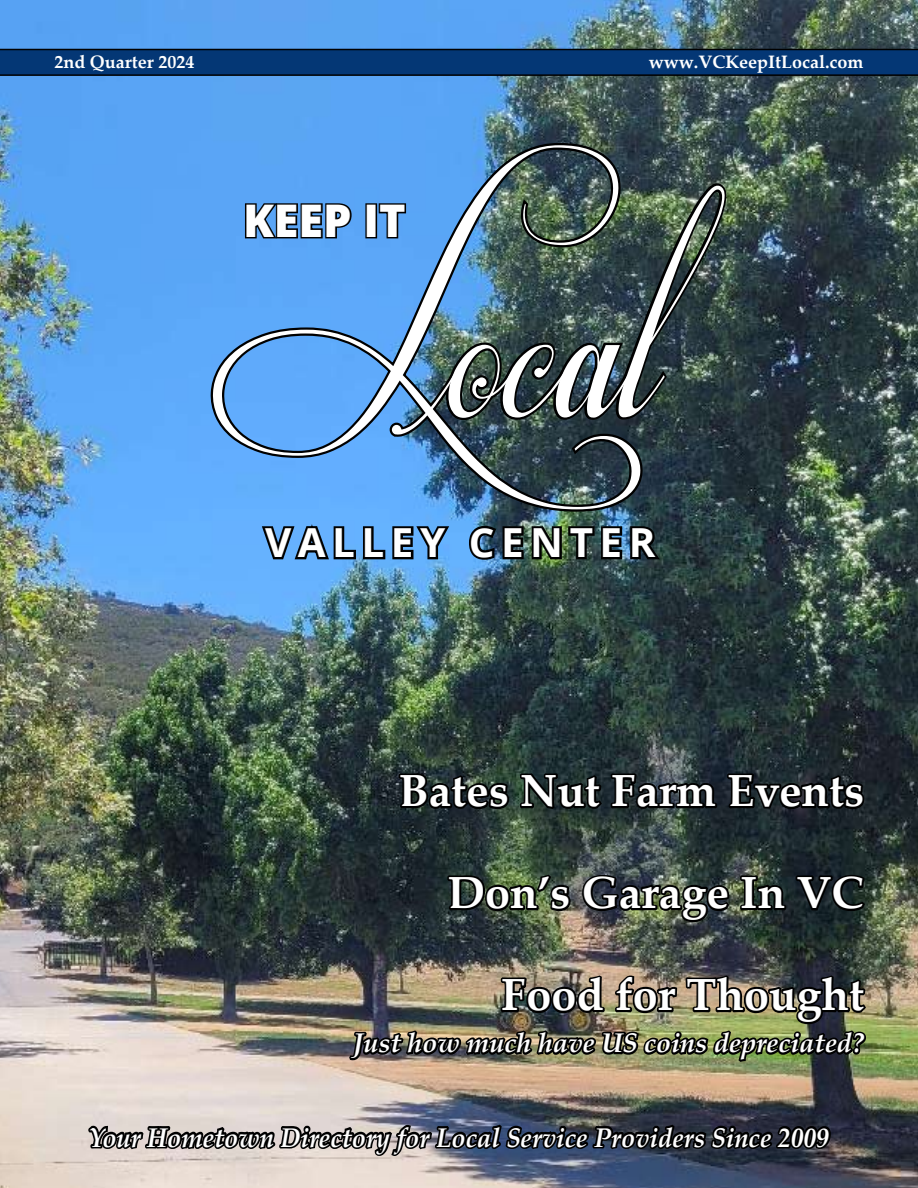
<style>
.page{position:relative;width:918px;height:1188px;background:#fff}
.page>*{position:absolute;margin:0;border:0;box-sizing:border-box;transform-origin:0 0}
.t1{font:432px "Respective 2.0";color:#fff}
.t2{font:700 45px "Palatino Linotype";color:#fff}
.t3{font:800 45px "Open Sans";color:#fff}
.t4{font:700 40.05px "Open Sans";letter-spacing:.16em;color:#fff}
.t5{font:italic 700 27px "Palatino Linotype";color:#fff;scale:.95 1}
.t6{font:italic 700 27px "Palatino Linotype";color:#fff}
.t7{font:700 18px "Palatino Linotype";color:#fff}
</style>
<div class="page">
<img style="left:0;top:0;width:918px;height:1188px">
<svg style="left:0;top:49px;width:918px;height:27px;background:#033169"></svg>
<svg style="left:259px;top:514px;width:194px;height:71px;background:#4e86bc"></svg>
<img style="left:466px;top:523px;width:198px;height:40px">
<img style="left:86px;top:679px;width:783px;height:509px">
<svg style="left:209px;top:141px;width:436px;height:373px;background:#4c86c0"></svg>
<img style="left:444px;top:179px;width:285px;height:244px">
<svg style="left:243px;top:202px;width:110px;height:38px;background:#346090"></svg>
<div style="left:365px;top:203px;width:12px;height:35px;border:3px solid #000"></div>
<svg style="left:377px;top:202px;width:31px;height:38px"></svg>
<p class="t7" style="left:54px;top:49px;width:141px">2nd Quarter 2024</p>
<p class="t7" style="left:649px;top:49px;width:216px">www.VCKeepItLocal.com</p>
<h1 class="t1" style="left:217px;top:100px;width:449px">Local</h1>
<h2 class="t3" style="left:243px;top:186px;width:164px">KEEP IT</h2>
<h3 class="t4" style="left:265px;top:514px;width:392px">VALLEY CENTER</h3>
<h2 class="t2" style="left:399px;top:759px;width:466px">Bates Nut Farm Events</h2>
<h2 class="t2" style="left:448px;top:861px;width:418px">Don’s Garage In VC</h2>
<h2 class="t2" style="left:501px;top:963px;width:364px">Food for Thought</h2>
<p class="t6" style="left:353px;top:1024px;width:513px">Just how much have US coins depreciated?</p>
<p class="t5" style="left:89px;top:1118px;width:781px">Your Hometown Directory for Local Service Providers Since 2009</p>
</div>
